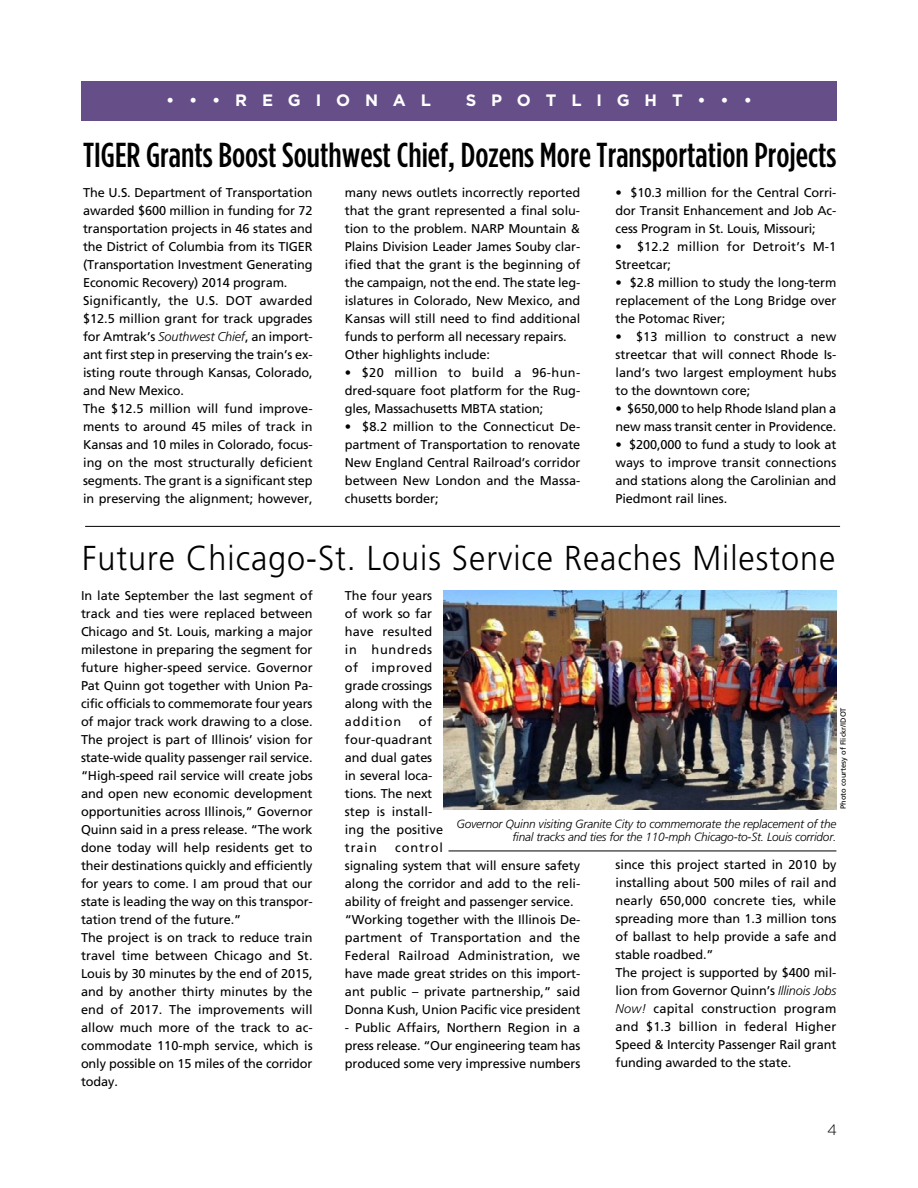
<style>
.page{position:relative;width:918px;height:1188px;background:#fff}
.page>*{position:absolute;margin:0;border:0;box-sizing:border-box;transform-origin:0 0}
.t1{font:500 34.65px "Gotham Condensed";color:#000}
.t2{font:300 34.5px "Frutiger LT Std";letter-spacing:.03em;color:#000;scale:.94 1}
.t3{font:700 16.5px "Gotham";letter-spacing:.9em;color:#fff}
.t4{font:300 15px "Gotham";color:#000}
.t5{font:12.75px/18px "Frutiger LT Std";letter-spacing:-.01em;color:#000;text-align:justify}
.t6{font:12.75px/18px "Frutiger LT Std";letter-spacing:.015em;color:#000}
.t7{font:italic 300 11.85px/13.5px "Frutiger LT Std";letter-spacing:-.015em;color:#000;text-align:right}
.t8{font:7.5px "Frutiger LT Std";color:#000}
.s1{font-weight:300;font-style:italic}
</style>
<div class="page">
<div style="left:81px;top:81px;width:756px;height:40px;background:#664f88"></div>
<hr style="left:85px;top:526px;width:755px;height:1px;background:#000">
<hr style="left:448px;top:851px;width:388px;height:1px;background:#000">
<img style="left:443px;top:590px;width:393px;height:220px">
<p class="t3" style="left:166px;top:89px;width:93px">•••REGIO</p>
<p class="t3" style="left:365px;top:89px;width:67px">NAL</p>
<p class="t3" style="left:466px;top:89px;width:288px">Spotl igh t•••</p>
<h1 class="t1" style="left:83px;top:135px;width:755px">TIGER Grants Boost Southwest Chief, Dozens More Transportation Projects</h1>
<p class="t5" style="left:83px;top:184px;width:231px;text-align:left">The U.S. Department of Transportation awarded $600 million in funding for 72 transportation projects in 46 states and the District of Columbia from its TIGER (Transportation Investment Generating Economic Recovery) 2014 program.<br>Significantly, the U.S. DOT awarded $12.5 million grant for track upgrades for Amtrak’s <span class="s1">Southwest Chief</span>, an import&shy;ant first step in preserving the train’s ex&shy;isting route through Kansas, Colorado, and New Mexico.<br>The $12.5 million will fund improve&shy;ments to around 45 miles of track in Kansas and 10 miles in Colorado, focus&shy;ing on the most structurally deficient segments. The grant is a significant step in preserving the alignment; however,</p>
<p class="t5" style="left:345px;top:184px;width:237px;text-align:left">many news outlets incorrectly reported that the grant represented a final solu&shy;tion to the problem. NARP Mountain &amp; Plains Division Leader James Souby clar&shy;ified that the grant is the beginning of the campaign, not the end. The state leg&shy;islatures in Colorado, New Mexico, and Kansas will still need to find additional funds to perform all necessary repairs.<br>Other highlights include:</p>
<p class="t5" style="left:345px;top:364px;width:237px">• $20 million to build a 96-hun&shy;dred-square foot platform for the Rug&shy;gles, Massachusetts MBTA station;</p>
<p class="t5" style="left:345px;top:418px;width:237px">• $8.2 million to the Connecticut De&shy;partment of Transportation to renovate New England Central Railroad’s corridor between New London and the Massa&shy;chusetts border;</p>
<p class="t5" style="left:616px;top:184px;width:223px">• $10.3 million for the Central Corri&shy;dor Transit Enhancement and Job Ac&shy;cess Program in St. Louis, Missouri;</p>
<p class="t6" style="left:616px;top:238px;width:222px">• $12.2 million for Detroit’s M-1<br>Streetcar;</p>
<p class="t5" style="left:616px;top:274px;width:222px">• $2.8 million to study the long-term replacement of the Long Bridge over the Potomac River;</p>
<p class="t5" style="left:616px;top:328px;width:222px">• $13 million to construct a new streetcar that will connect Rhode Is&shy;land’s two largest employment hubs to the downtown core;</p>
<p class="t5" style="left:616px;top:400px;width:222px">• $650,000 to help Rhode Island plan a new mass transit center in Providence.</p>
<p class="t5" style="left:616px;top:436px;width:222px">• $200,000 to fund a study to look at ways to improve transit connections and stations along the Carolinian and Piedmont rail lines.</p>
<h2 class="t2" style="left:82px;top:539px;width:803px">Future Chicago-St. Louis Service Reaches Milestone</h2>
<p class="t5" style="left:81px;top:586px;width:233px;text-align:left">In late September the last segment of track and ties were replaced between Chicago and St. Louis, marking a major milestone in preparing the segment for future higher-speed service. Governor Pat Quinn got together with Union Pa&shy;cific officials to commemorate four years of major track work drawing to a close.<br>The project is part of Illinois’ vision for state-wide quality passenger rail service. “High-speed rail service will create jobs and open new economic development opportunities across Illinois,” Governor Quinn said in a press release. “The work done today will help residents get to their destinations quickly and efficiently for years to come. I am proud that our state is leading the way on this transpor&shy;tation trend of the future.”<br>The project is on track to reduce train travel time between Chicago and St.<br>Louis by 30 minutes by the end of 2015, and by another thirty minutes by the end of 2017. The improvements will allow much more of the track to ac&shy;commodate 110-mph service, which is only possible on 15 miles of the corridor today.</p>
<p class="t5" style="left:345px;top:586px;width:89px">The four years of work so far have resulted in hundreds of improved grade crossings along with the addition</p>
<p class="t8" style="left:839px;top:809px;width:103px;rotate:-90deg">Photo courtesy of Flickr/IDOT</p>
<p class="t5" style="left:345px;top:712px;width:100px;text-align:left;text-indent:74px">of four-quadrant and dual gates in several loca&shy;tions. The next step is install&shy;ing the positive train</p>
<p class="t7" style="left:456px;top:817px;width:382px">Governor Quinn visiting Granite City to commemorate the replacement of the final tracks and ties for the 110-mph Chicago-to-St. Louis corridor.</p>
<p class="t5" style="left:345px;top:838px;width:237px;text-align:left;text-indent:50px">control<br>signaling system that will ensure safety along the corridor and add to the reli&shy;ability of freight and passenger service. “Working together with the Illinois De&shy;partment of Transportation and the Federal Railroad Administration, we have made great strides on this import&shy;ant public – private partnership,” said Donna Kush, Union Pacific vice president</p>
<p class="t5" style="left:345px;top:1018px;width:237px">- Public Affairs, Northern Region in a press release. “Our engineering team has produced some very impressive numbers</p>
<p class="t5" style="left:616px;top:856px;width:223px;text-align:left">since this project started in 2010 by installing about 500 miles of rail and nearly 650,000 concrete ties, while spreading more than 1.3 million tons of ballast to help provide a safe and stable roadbed.”<br>The project is supported by $400 mil&shy;lion from Governor Quinn’s <span class="s1">Illinois Jobs Now!</span> capital construction program and $1.3 billion in federal Higher Speed &amp; Intercity Passenger Rail grant funding awarded to the state.</p>
<p class="t4" style="left:827px;top:1120px;width:11px">4</p>
</div>
